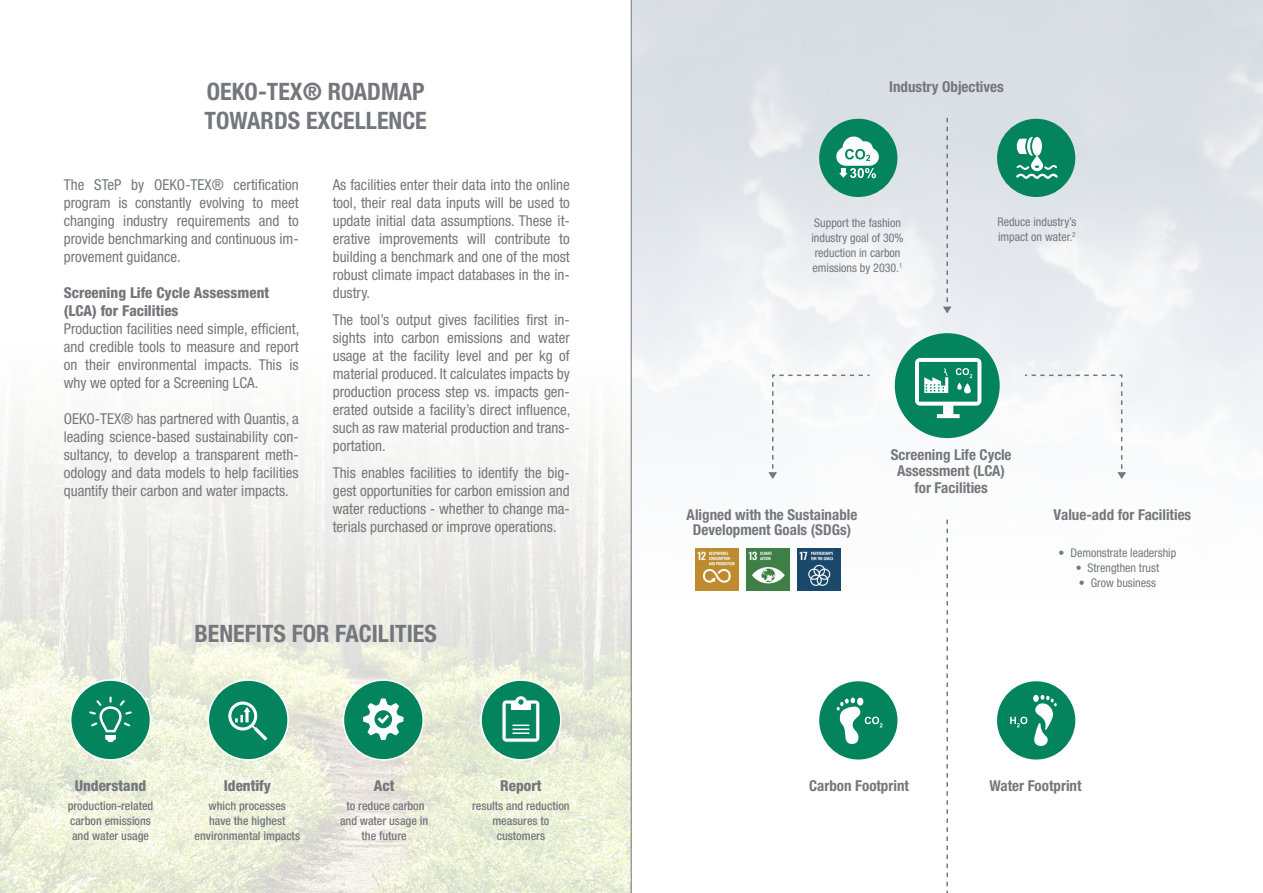
<style>
.page{position:relative;width:1263px;height:893px;background:#fff}
.page>*{position:absolute;margin:0;border:0;box-sizing:border-box;transform-origin:0 0}
.t1{font:700 condensed 24px "Helvetica Neue LT Pro";color:#74777b}
.t2{font:condensed 15px/18px "Helvetica Neue LT Pro";color:#74777b;text-align:justify}
.t3{font:700 condensed 15px/16.5px "Helvetica Neue LT Pro";color:#74777b;text-align:center}
.t4{font:800 condensed 15px/18px "Helvetica Neue LT Pro";color:#74777b}
.t5{font:500 condensed 12px/15px "Helvetica Neue LT Pro";color:#74777b;text-align:center}
.t6{font:condensed 12px/15px "Helvetica Neue LT Pro";color:#74777b}
</style>
<div class="page">
<img style="left:632px;top:0;width:631px;height:735px">
<img style="left:0;top:158px;width:631px;height:735px">
<div style="left:71px;top:680px;width:79px;height:80px;background:#04845d;border-radius:50%"></div>
<div style="left:70px;top:679px;width:81px;height:82px;border:2px solid #fff;border-radius:50%"></div>
<div style="left:208px;top:680px;width:80px;height:80px;background:#04845d;border-radius:50%"></div>
<div style="left:208px;top:679px;width:81px;height:82px;border:2px solid #fff;border-radius:50%"></div>
<div style="left:343px;top:680px;width:80px;height:80px;background:#04845d;border-radius:50%"></div>
<div style="left:343px;top:679px;width:81px;height:82px;border:2px solid #fff;border-radius:50%"></div>
<div style="left:481px;top:680px;width:80px;height:80px;background:#04845d;border-radius:50%"></div>
<div style="left:480px;top:679px;width:81px;height:82px;border:2px solid #fff;border-radius:50%"></div>
<svg style="left:946px;top:520px;width:2px;height:373px"></svg>
<img style="left:696px;top:548px;width:42px;height:43px">
<img style="left:747px;top:548px;width:42px;height:43px">
<img style="left:798px;top:548px;width:42px;height:43px">
<div style="left:895px;top:333px;width:105px;height:105px;background:#04845d;border-radius:50%"></div>
<div style="left:997px;top:681px;width:78px;height:78px;background:#04845d;border-radius:50%"></div>
<div style="left:819px;top:681px;width:78px;height:78px;background:#04845d;border-radius:50%"></div>
<div style="left:819px;top:119px;width:78px;height:78px;background:#04845d;border-radius:50%"></div>
<div style="left:997px;top:119px;width:78px;height:78px;background:#04845d;border-radius:50%"></div>
<hr style="left:631px;top:0;width:1px;height:893px;background:#74777b">
<svg style="left:1016px;top:137px;width:42px;height:42px"></svg>
<svg style="left:836px;top:136px;width:43px;height:42px"></svg>
<svg style="left:941px;top:118px;width:12px;height:196px;background:#d9dee2"></svg>
<svg style="left:767px;top:374px;width:104px;height:106px"></svg>
<svg style="left:1023px;top:374px;width:104px;height:106px"></svg>
<svg style="left:89px;top:696px;width:43px;height:46px"></svg>
<svg style="left:228px;top:701px;width:39px;height:40px"></svg>
<svg style="left:502px;top:695px;width:38px;height:48px"></svg>
<svg style="left:363px;top:698px;width:40px;height:42px"></svg>
<svg style="left:1033px;top:695px;width:24px;height:51px"></svg>
<svg style="left:837px;top:698px;width:45px;height:46px"></svg>
<svg style="left:1010px;top:717px;width:17px;height:10px"></svg>
<svg style="left:915px;top:358px;width:66px;height:60px"></svg>
<p class="t1" style="left:207px;top:77px;width:219px">OEKO-TEX® ROADMAP</p>
<p class="t1" style="left:205px;top:105px;width:224px">TOWARDS EXCELLENCE</p>
<p class="t2" style="left:64px;top:175px;width:236px">The STeP by OEKO-TEX® certification program is constantly evolving to meet changing industry requirements and to provide benchmarking and continuous im&shy;provement guidance.</p>
<p class="t4" style="left:64px;top:283px;width:207px">Screening Life Cycle Assessment (LCA) for Facilities</p>
<p class="t2" style="left:64px;top:319px;width:237px">Production facilities need simple, efficient, and credible tools to measure and report on their environmental impacts. This is why we opted for a Screening LCA.</p>
<p class="t2" style="left:64px;top:409px;width:236px">OEKO-TEX® has partnered with Quantis, a leading science-based sustainability con&shy;sultancy, to develop a transparent meth&shy;odology and data models to help facilities quantify their carbon and water impacts.</p>
<p class="t2" style="left:333px;top:175px;width:239px">As facilities enter their data into the online tool, their real data inputs will be used to update initial data assumptions. These it&shy;erative improvements will contribute to building a benchmark and one of the most robust climate impact databases in the in&shy;dustry.</p>
<p class="t2" style="left:333px;top:310px;width:239px">The tool’s output gives facilities first in&shy;sights into carbon emissions and water usage at the facility level and per kg of material produced. It calculates impacts by production process step vs. impacts gen&shy;erated outside a facility’s direct influence, such as raw material production and trans&shy;portation.</p>
<p class="t2" style="left:333px;top:463px;width:239px">This enables facilities to identify the big&shy;gest opportunities for carbon emission and water reductions - whether to change ma&shy;terials purchased or improve operations.</p>
<p class="t1" style="left:194px;top:619px;width:244px">BENEFITS FOR FACILITIES</p>
<p class="t4" style="left:75px;top:776px;width:73px">Understand</p>
<p class="t5" style="left:68px;top:798px;width:87px;text-align:left">production-related carbon emissions and water usage</p>
<p class="t4" style="left:224px;top:776px;width:49px">Identify</p>
<p class="t5" style="left:195px;top:798px;width:107px">which processes<br>have the highest environmental impacts</p>
<p class="t4" style="left:374px;top:776px;width:22px">Act</p>
<p class="t5" style="left:340px;top:798px;width:90px">to reduce carbon and water usage in the future</p>
<p class="t4" style="left:500px;top:776px;width:43px">Report</p>
<p class="t5" style="left:472px;top:798px;width:99px">results and reduction measures to customers</p>
<p class="t3" style="left:889px;top:79px;width:116px">Industry Objectives</p>
<p class="t6" style="left:811px;top:215px;width:94px">Support the fashion industry goal of 30% reduction in carbon emissions by 2030.<sup>1</sup></p>
<p class="t6" style="left:997px;top:214px;width:80px">Reduce industry’s impact on water.<sup>2</sup></p>
<p class="t3" style="left:687px;top:507px;width:172px;line-height:15px">Aligned with the Sustainable<br>Development Goals (SDGs)</p>
<p class="t3" style="left:891px;top:446px;width:122px">Screening Life Cycle</p>
<p class="t3" style="left:897px;top:462px;width:109px">Assessment (LCA) for Facilities</p>
<p class="t3" style="left:1054px;top:506px;width:139px">Value-add for Facilities</p>
<p class="t6" style="left:1059px;top:545px;width:119px">• Demonstrate leadership</p>
<p class="t6" style="left:1076px;top:560px;width:85px">• Strengthen trust</p>
<p class="t6" style="left:1079px;top:575px;width:78px">• Grow business</p>
<p class="t3" style="left:809px;top:777px;width:101px">Carbon Footprint</p>
<p class="t3" style="left:989px;top:777px;width:94px">Water Footprint</p>
</div>
